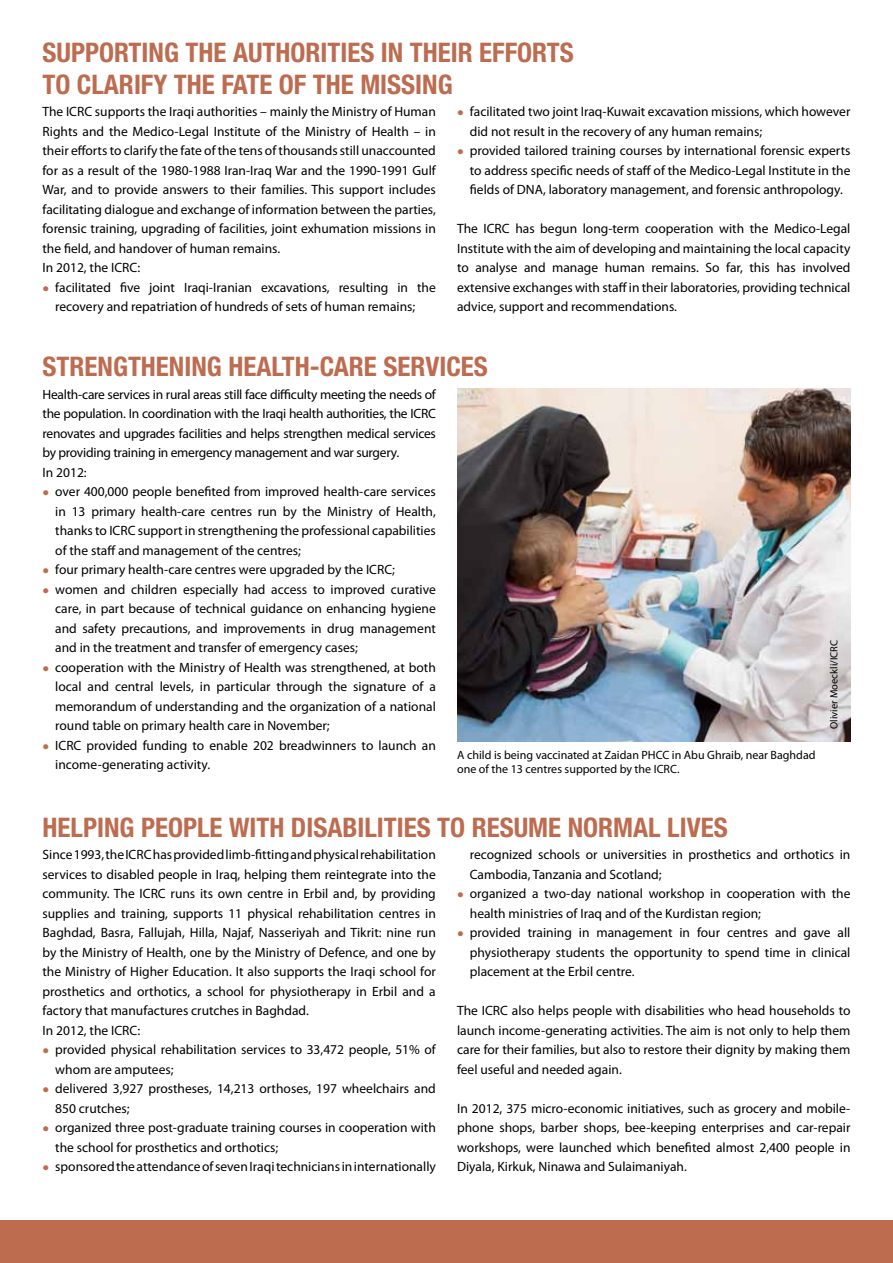
<style>
.page{position:relative;width:893px;height:1263px;background:#fff}
.page>*{position:absolute;margin:0;border:0;box-sizing:border-box;transform-origin:0 0}
.t1{font:700 condensed 27px/32.4px "Helvetica Neue LT Std";color:#bd6c50}
.t2{font:13.5px/19.5px "Myriad Pro";color:#000}
.t3{font:13.5px/19.5px "Myriad Pro";letter-spacing:-.02em;color:#000}
.t4{font:12px/13.5px "Myriad Pro";color:#000}
.t5{font:10.5px "Myriad Pro";color:#000}
.s1{font-size:24px;color:#bd6c50}
</style>
<div class="page">
<div style="left:0;top:1220px;width:893px;height:43px;background:#bd6c50"></div>
<img style="left:457px;top:389px;width:393px;height:353px">
<h1 class="t1" style="left:43px;top:36px;width:533px">SUPPORTING THE AUTHORITIES IN THEIR EFFORTS<br>TO CLARIFY THE FATE OF THE MISSING</h1>
<p class="t2" style="left:43px;top:102px;width:395px">The ICRC supports the Iraqi authorities – mainly the Ministry of Human Rights and the Medico-Legal Institute of the Ministry of Health – in their efforts to clarify the fate of the tens of thousands still unaccounted for as a result of the 1980-1988 Iran-Iraq War and the 1990-1991 Gulf War, and to provide answers to their families. This support includes facilitating dialogue and exchange of information between the parties, forensic training, upgrading of facilities, joint exhumation missions in the field, and handover of human remains.<br>In 2012, the ICRC:</p>
<p class="t2" style="left:43px;top:277px;width:395px;text-align:center"><span class="s1">•</span> facilitated five joint Iraqi-Iranian excavations, resulting in the recovery and repatriation of hundreds of sets of human remains;</p>
<p class="t2" style="left:470px;top:102px;width:382px;text-indent:-13px"><span class="s1">•</span> facilitated two joint Iraq-Kuwait excavation missions, which however did not result in the recovery of any human remains;</p>
<p class="t2" style="left:470px;top:141px;width:382px;text-align:justify;text-indent:-13px"><span class="s1">•</span> provided tailored training courses by international forensic experts to address specific needs of staff of the Medico-Legal Institute in the fields of DNA, laboratory management, and forensic anthropology.</p>
<p class="t2" style="left:457px;top:219px;width:395px;text-align:justify">The ICRC has begun long-term cooperation with the Medico-Legal Institute with the aim of developing and maintaining the local capacity to analyse and manage human remains. So far, this has involved extensive exchanges with staff in their laboratories, providing technical advice, support and recommendations.</p>
<h1 class="t1" style="left:43px;top:350px;width:447px">STRENGTHENING HEALTH-CARE SERVICES</h1>
<p class="t3" style="left:43px;top:384px;width:395px">Health-care services in rural areas still face difficulty meeting the needs of the population. In coordination with the Iraqi health authorities, the ICRC renovates and upgrades facilities and helps strengthen medical services by providing training in emergency management and war surgery.<br>In 2012:</p>
<p class="t2" style="left:55px;top:482px;width:382px;text-align:justify;text-indent:-13px"><span class="s1">•</span> over 400,000 people benefited from improved health-care services in 13 primary health-care centres run by the Ministry of Health, thanks to ICRC support in strengthening the professional capabilities of the staff and management of the centres;</p>
<p class="t2" style="left:43px;top:560px;width:354px"><span class="s1">•</span> four primary health-care centres were upgraded by the ICRC;</p>
<p class="t2" style="left:55px;top:579px;width:382px;text-align:justify;text-indent:-13px"><span class="s1">•</span> women and children especially had access to improved curative care, in part because of technical guidance on enhancing hygiene and safety precautions, and improvements in drug management and in the treatment and transfer of emergency cases;</p>
<p class="t2" style="left:55px;top:657px;width:382px;text-align:justify;text-indent:-13px"><span class="s1">•</span> cooperation with the Ministry of Health was strengthened, at both local and central levels, in particular through the signature of a memorandum of understanding and the organization of a national round table on primary health care in November;</p>
<p class="t2" style="left:55px;top:735px;width:382px;text-indent:-13px"><span class="s1">•</span> ICRC provided funding to enable 202 breadwinners to launch an income-generating activity.</p>
<p class="t4" style="left:457px;top:748px;width:360px">A child is being vaccinated at Zaidan PHCC in Abu Ghraib, near Baghdad one of the 13 centres supported by the ICRC.</p>
<p class="t5" style="left:828px;top:729px;width:90px;rotate:-90deg">Olivier Moeckli/ICRC</p>
<h1 class="t1" style="left:43px;top:811px;width:687px">HELPING PEOPLE WITH DISABILITIES TO RESUME NORMAL LIVES</h1>
<p class="t2" style="left:43px;top:845px;width:395px">Since 1993, the ICRC has provided limb-fitting and physical rehabilitation services to disabled people in Iraq, helping them reintegrate into the community. The ICRC runs its own centre in Erbil and, by providing supplies and training, supports 11 physical rehabilitation centres in Baghdad, Basra, Fallujah, Hilla, Najaf, Nasseriyah and Tikrit: nine run by the Ministry of Health, one by the Ministry of Defence, and one by the Ministry of Higher Education. It also supports the Iraqi school for prosthetics and orthotics, a school for physiotherapy in Erbil and a factory that manufactures crutches in Baghdad.<br>In 2012, the ICRC:</p>
<p class="t2" style="left:55px;top:1040px;width:382px;text-indent:-13px"><span class="s1">•</span> provided physical rehabilitation services to 33,472 people, 51% of whom are amputees;</p>
<p class="t2" style="left:55px;top:1079px;width:382px;text-indent:-13px"><span class="s1">•</span> delivered 3,927 prostheses, 14,213 orthoses, 197 wheelchairs and<br>850 crutches;</p>
<p class="t2" style="left:55px;top:1118px;width:382px;text-indent:-13px"><span class="s1">•</span> organized three post-graduate training courses in cooperation with the school for prosthetics and orthotics;</p>
<p class="t2" style="left:43px;top:1157px;width:395px"><span class="s1">•</span> sponsored the attendance of seven Iraqi technicians in internationally</p>
<p class="t2" style="left:470px;top:845px;width:382px">recognized schools or universities in prosthetics and orthotics in<br>Cambodia, Tanzania and Scotland;</p>
<p class="t2" style="left:470px;top:884px;width:382px;text-indent:-13px"><span class="s1">•</span> organized a two-day national workshop in cooperation with the health ministries of Iraq and of the Kurdistan region;</p>
<p class="t2" style="left:470px;top:923px;width:382px;text-align:justify;text-indent:-13px"><span class="s1">•</span> provided training in management in four centres and gave all physiotherapy students the opportunity to spend time in clinical placement at the Erbil centre.</p>
<p class="t2" style="left:457px;top:1001px;width:395px;text-align:justify">The ICRC also helps people with disabilities who head households to launch income-generating activities. The aim is not only to help them care for their families, but also to restore their dignity by making them feel useful and needed again.</p>
<p class="t2" style="left:457px;top:1098px;width:395px;text-align:justify">In 2012, 375 micro-economic initiatives, such as grocery and mobile&shy;phone shops, barber shops, bee-keeping enterprises and car-repair workshops, were launched which benefited almost 2,400 people in Diyala, Kirkuk, Ninawa and Sulaimaniyah.</p>
</div>
